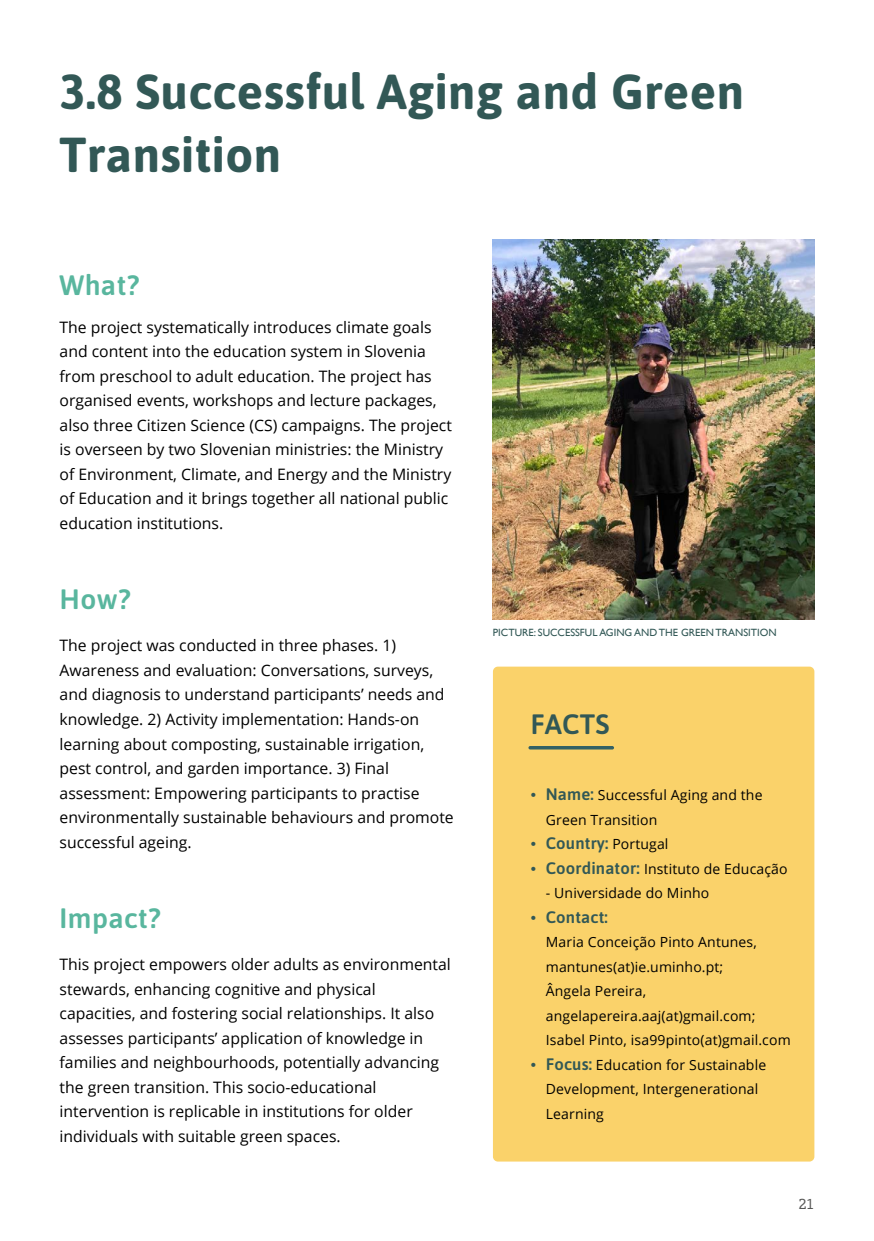
<style>
.page{position:relative;width:874px;height:1241px;background:#fff}
.page>*{position:absolute;margin:0;border:0;box-sizing:border-box;transform-origin:0 0}
.t1{font:700 49px/63px "Asap";letter-spacing:.01em;color:#325856}
.t2{font:600 28px "Asap";letter-spacing:.015em;color:#59b69e}
.t3{font:600 28px "Asap";letter-spacing:.01em;color:#325856}
.t4{font:600 16.62px "Asap";letter-spacing:.01em;color:#325856}
.t5{font:15.75px/24.5px "Open Sans";color:#000}
.t6{font:14px/24.5px "Open Sans";letter-spacing:.01em;color:#000}
.t7{font:14px "Justus Pro";color:#575756}
.t8{font:10.5px "Gill Sans";color:#325856}
.s1{font-family:"Asap";font-weight:600;font-size:15.75px;color:#325856}
.s2{font-family:"Asap";font-weight:600;font-size:16.62px;color:#325856}
.s3{font-size:15.75px}
.s4{font-family:"Open Sans";font-weight:400;font-size:14px;color:#000}
</style>
<div class="page">
<div style="left:492px;top:666px;width:322px;height:495px;background:#fad26a;border-radius:5px"></div>
<hr style="left:528px;top:746px;width:85px;height:3px;background:#336165;border-radius:2px">
<img style="left:492px;top:239px;width:322px;height:380px">
<h1 class="t1" style="left:60px;top:58px;width:685px">3.8 Successful Aging and Green<br>Transition</h1>
<h2 class="t2" style="left:60px;top:265px;width:81px">What?</h2>
<p class="t5" style="left:60px;top:314px;width:393px">The project systematically introduces climate goals and content into the education system in Slovenia from preschool to adult education. The project has organised events, workshops and lecture packages, also three Citizen Science (CS) campaigns. The project is overseen by two Slovenian ministries: the Ministry of Environment, Climate, and Energy and the Ministry of Education and it brings together all national public education institutions.</p>
<h2 class="t2" style="left:60px;top:579px;width:73px">How?</h2>
<p class="t5" style="left:60px;top:633px;width:395px">The project was conducted in three phases. 1)<br>Awareness and evaluation: Conversations, surveys, and diagnosis to understand participants’ needs and knowledge. 2) Activity implementation: Hands-on learning about composting, sustainable irrigation, pest control, and garden importance. 3) Final assessment: Empowering participants to practise environmentally sustainable behaviours and promote successful ageing.</p>
<h2 class="t2" style="left:60px;top:898px;width:103px">Impact?</h2>
<p class="t5" style="left:60px;top:951px;width:392px">This project empowers older adults as environmental stewards, enhancing cognitive and physical capacities, and fostering social relationships. It also assesses participants’ application of knowledge in families and neighbourhoods, potentially advancing the green transition. This socio-educational intervention is replicable in institutions for older individuals with suitable green spaces.</p>
<p class="t8" style="left:492px;top:625px;width:285px">PICTURE: SUCCESSFUL AGING AND THE GREEN TRANSITION</p>
<h2 class="t3" style="left:530px;top:703px;width:81px">FACTS</h2>
<p class="t6" style="left:545px;top:782px;width:218px;text-indent:-15px"><span class="s1">•</span> <span class="s2">Name:</span> Successful Aging and the<br>Green Transition</p>
<p class="t4" style="left:530px;top:831px;width:139px"><span class="s3">•</span> Country: <span class="s4">Portugal</span></p>
<p class="t6" style="left:530px;top:855px;width:258px"><span class="s1">•</span> <span class="s2">Coordinator:</span> Instituto de Educação</p>
<p class="t6" style="left:545px;top:880px;width:165px">- Universidade do Minho</p>
<p class="t4" style="left:530px;top:904px;width:78px"><span class="s3">•</span> Contact:</p>
<p class="t6" style="left:545px;top:929px;width:246px">Maria Conceição Pinto Antunes, mantunes(at)ie.uminho.pt;<br>Ângela Pereira, angelapereira.aaj(at)gmail.com;<br>Isabel Pinto, isa99pinto(at)gmail.com</p>
<p class="t6" style="left:545px;top:1051px;width:222px;text-indent:-15px"><span class="s1">•</span> <span class="s2">Focus:</span> Education for Sustainable<br>Development, Intergenerational<br>Learning</p>
<p class="t7" style="left:798px;top:1194px;width:17px">21</p>
</div>
